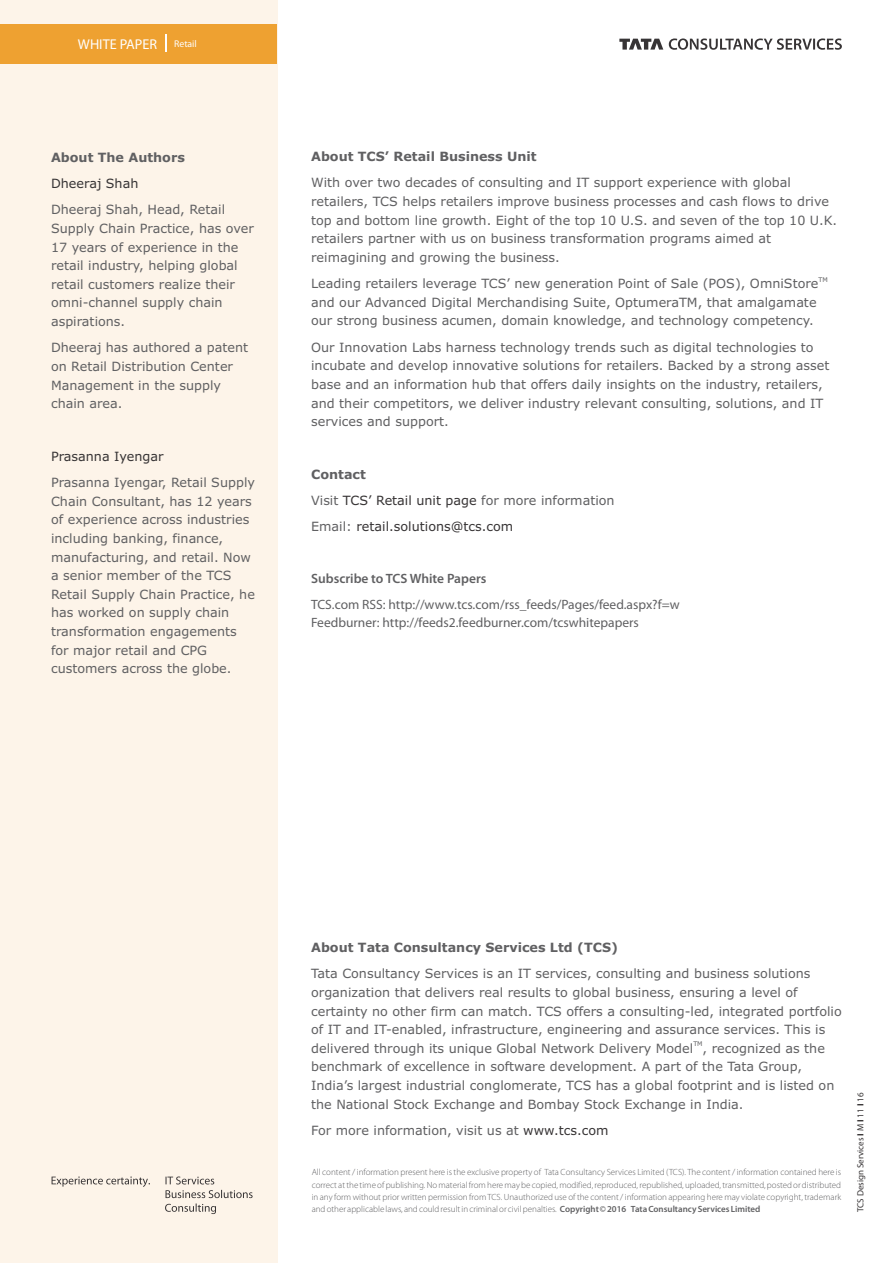
<style>
.page{position:relative;width:893px;height:1263px;background:#fff}
.page>*{position:absolute;margin:0;border:0;box-sizing:border-box;transform-origin:0 0}
.t1{font:14.25px "Myriad Pro";color:#fefefe}
.t2{font:13.5px/18.3px "Myriad Pro";color:#606062}
.t3{font:600 13.5px "Myriad Pro";color:#606062}
.t4{font:12.75px/18.6px "Verdana";color:#606062}
.t5{font:12.75px/26.4px "Verdana";color:#373435}
.t6{font:700 12.75px "Verdana";color:#606062}
.t7{font:300 9px/12.3px "Myriad Pro";color:#606062;text-align:justify}
.t8{font:9px "Myriad Pro";color:#373435}
.t9{font:6.3px "Verdana";color:#606062}
.s1{font-size:9.75px}
.s2{font-weight:700;color:#606062}
.s3{color:#606062}
.s4{color:#373435}
.s5{font-weight:600}
.s6{font-weight:700}
</style>
<div class="page">
<div style="left:0;top:0;width:277px;height:1263px;background:#fdf4e9"></div>
<svg style="left:52px;top:1176px;width:98px;height:11px"></svg>
<svg style="left:165px;top:1176px;width:88px;height:38px"></svg>
<svg style="left:619px;top:39px;width:44px;height:11px"></svg>
<svg style="left:669px;top:38px;width:173px;height:12px"></svg>
<div style="left:0;top:24px;width:277px;height:40px;background:#eea131"></div>
<svg style="left:165px;top:34px;width:1px;height:18px"></svg>
<p class="t1" style="left:78px;top:38px;width:120px">WHITE PAPER <span class="s1">Retail</span></p>
<p class="t6" style="left:51px;top:152px;width:135px">About The Authors</p>
<p class="t5" style="left:51px;top:171px;width:89px">Dheeraj Shah</p>
<p class="t4" style="left:51px;top:202px;width:204px">Dheeraj Shah, Head, Retail<br>Supply Chain Practice, has over<br>17 years of experience in the retail industry, helping global retail customers realize their omni-channel supply chain aspirations.</p>
<p class="t4" style="left:51px;top:339px;width:199px">Dheeraj has authored a patent on Retail Distribution Center<br>Management in the supply chain area.</p>
<p class="t5" style="left:51px;top:444px;width:114px">Prasanna Iyengar</p>
<p class="t4" style="left:51px;top:474px;width:206px">Prasanna Iyengar, Retail Supply<br>Chain Consultant, has 12 years of experience across industries including banking, finance, manufacturing, and retail. Now a senior member of the TCS<br>Retail Supply Chain Practice, he has worked on supply chain transformation engagements for major retail and CPG customers across the globe.</p>
<p class="t6" style="left:311px;top:151px;width:227px">About TCS’ Retail Business Unit</p>
<p class="t4" style="left:311px;top:175px;width:528px">With over two decades of consulting and IT support experience with global retailers, TCS helps retailers improve business processes and cash flows to drive top and bottom line growth. Eight of the top 10 U.S. and seven of the top 10 U.K. retailers partner with us on business transformation programs aimed at reimagining and growing the business.</p>
<p class="t9" style="left:818px;top:277px;width:11px">TM</p>
<p class="t4" style="left:311px;top:275px;width:509px">Leading retailers leverage TCS’ new generation Point of Sale (POS), OmniStore and our Advanced Digital Merchandising Suite, OptumeraTM, that amalgamate our strong business acumen, domain knowledge, and technology competency.</p>
<p class="t4" style="left:311px;top:339px;width:520px">Our Innovation Labs harness technology trends such as digital technologies to incubate and develop innovative solutions for retailers. Backed by a strong asset base and an information hub that offers daily insights on the industry, retailers, and their competitors, we deliver industry relevant consulting, solutions, and IT services and support.</p>
<p class="t5" style="left:311px;top:462px;width:305px"><span class="s2">Contact<br></span><span class="s3">Visit</span> TCS’ Retail unit page <span class="s3">for more information<br>Email:</span> retail.solutions@tcs.com</p>
<p class="t3" style="left:311px;top:573px;width:177px">Subscribe to TCS White Papers</p>
<p class="t2" style="left:311px;top:596px;width:370px">TCS.com RSS: http://www.tcs.com/rss_feeds/Pages/feed.aspx?f=w<br>Feedburner: http://feeds2.feedburner.com/tcswhitepapers</p>
<p class="t6" style="left:311px;top:942px;width:308px">About Tata Consultancy Services Ltd (TCS)</p>
<p class="t4" style="left:311px;top:965px;width:532px">Tata Consultancy Services is an IT services, consulting and business solutions organization that delivers real results to global business, ensuring a level of certainty no other firm can match. TCS offers a consulting-led, integrated portfolio of IT and IT-enabled, infrastructure, engineering and assurance services. This is</p>
<p class="t9" style="left:693px;top:1041px;width:11px">TM</p>
<p class="t4" style="left:311px;top:1040px;width:525px">delivered through its unique Global Network Delivery Model , recognized as the benchmark of excellence in software development. A part of the Tata Group, India’s largest industrial conglomerate, TCS has a global footprint and is listed on the National Stock Exchange and Bombay Stock Exchange in India.</p>
<p class="t4" style="left:311px;top:1122px;width:299px">For more information, visit us at <span class="s4">www.tcs.com</span></p>
<p class="t7" style="left:312px;top:1167px;width:531px">All content / information present here is the exclusive property of Tata Consultancy Services Limited (TCS). The content / information contained here is correct at the time of publishing. No material from here may be copied, modified, reproduced, republished, uploaded, transmitted, posted or distributed in any form without prior written permission from TCS. Unauthorized use of the content / information appearing here may violate copyright, trademark and other applicable laws, and could result in criminal or civil penalties. <span class="s5">Copyright © 2016 Tata Consultancy Services Limited</span></p>
<p class="t8" style="left:857px;top:1212px;width:121px;rotate:-90deg">TCS Design Services <span class="s6">I</span> M <span class="s6">I</span> 11 <span class="s6">I</span> 16</p>
</div>
